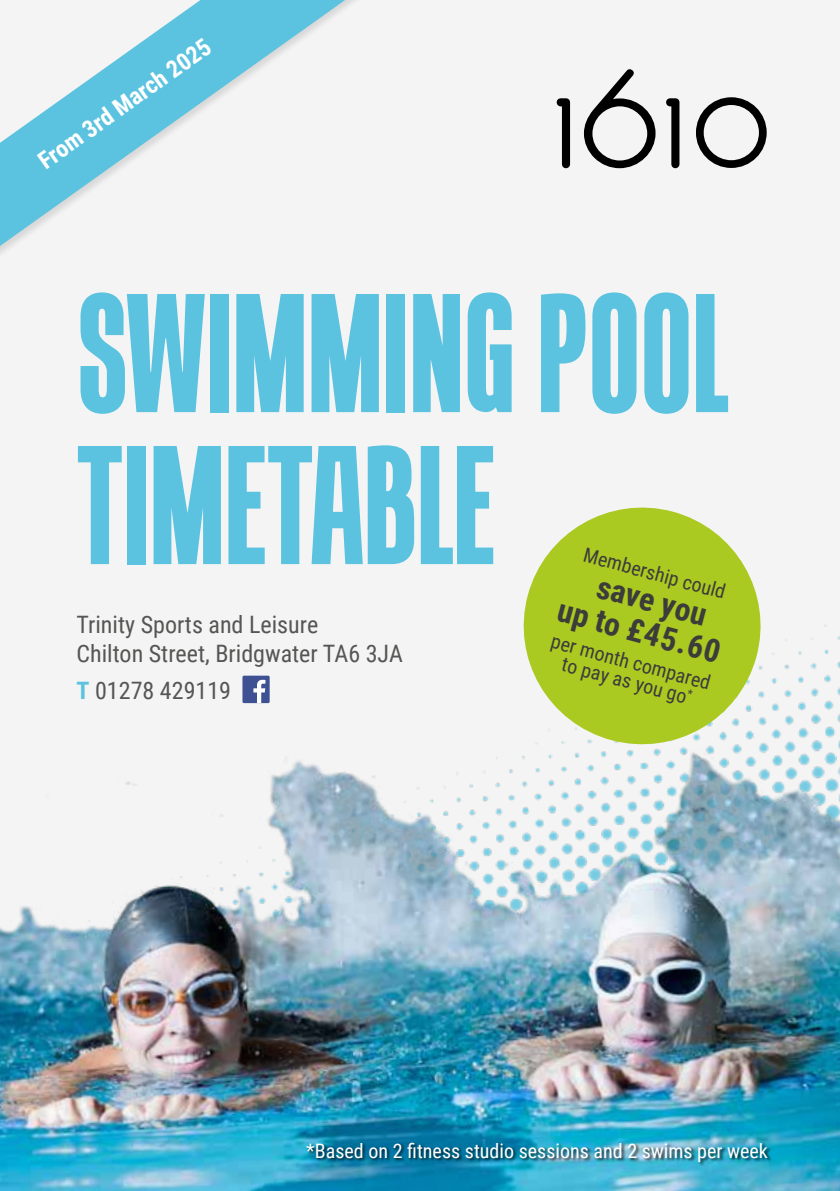
<style>
.page{position:relative;width:840px;height:1191px;background:#fff}
.page>*{position:absolute;margin:0;border:0;box-sizing:border-box;transform-origin:0 0}
.t1{font:700 154.6px/152px "Tandelle Rg";color:#5bc3df}
.t2{font:700 32px/33px "Roboto Condensed";color:#3c3c3b;text-align:center}
.t3{font:24px/28.8px "Roboto Condensed";color:#555554}
.t4{font:700 24px "Roboto Condensed";color:#fff}
.t5{font:20px "Roboto Condensed";color:#fff}
.t6{font:20px/19.4px "Roboto Condensed";color:#3c3c3b;text-align:center}
.s1{font-weight:700;color:#5bc3df}
</style>
<div class="page">
<div style="left:0;top:0;width:839px;height:675px;background:#f4f4f4"></div>
<div style="left:0;top:0;width:411px;height:267px;background:#f4f4f4"></div>
<svg style="left:0;top:0;width:345px;height:246px"></svg>
<svg style="left:694px;top:97px;width:74px;height:76px"></svg>
<svg style="left:578px;top:68px;width:77px;height:102px"></svg>
<svg style="left:550px;top:98px;width:19px;height:72px"></svg>
<svg style="left:663px;top:98px;width:16px;height:72px"></svg>
<img style="left:0;top:675px;width:839px;height:516px">
<div style="left:305px;top:1142px;width:466px;height:24px;background:#000;opacity:.75"></div>
<svg style="left:506px;top:491px;width:270px;height:263px"></svg>
<p class="t4" style="left:31px;top:149px;width:207px;rotate:-35deg">From 3rd March 2025</p>
<h1 class="t1" style="left:76px;top:276px;width:653px">SWIMMING POOL<br>TIMETABLE</h1>
<p class="t6" style="left:586px;top:544px;width:148px;rotate:15deg">Membership could</p>
<h2 class="t2" style="left:571px;top:560px;width:169px;rotate:15deg">save you<br>up to £45.60</h2>
<p class="t3" style="left:76px;top:609px;width:328px">Trinity Sports and Leisure<br>Chilton Street, Bridgwater TA6 3JA</p>
<p class="t3" style="left:76px;top:675px;width:156px"><span class="s1">T</span> 01278 429119</p>
<p class="t6" style="left:554px;top:630px;width:165px;rotate:15deg">per month compared to pay as you go<sup>*</sup></p>
<p class="t5" style="left:306px;top:1136px;width:463px">*Based on 2 fitness studio sessions and 2 swims per week</p>
</div>
